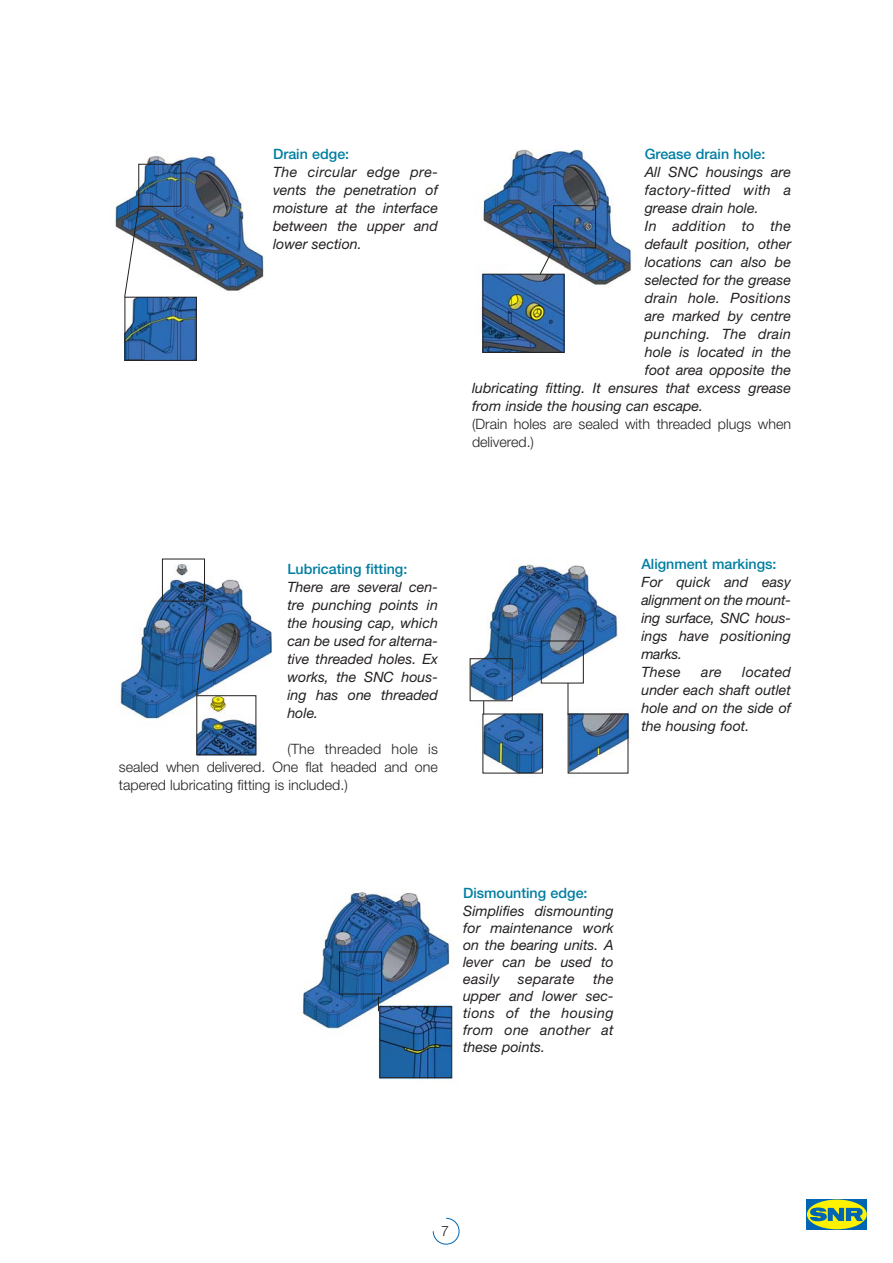
<style>
.page{position:relative;width:893px;height:1263px;background:#fff}
.page>*{position:absolute;margin:0;border:0;box-sizing:border-box;transform-origin:0 0}
.t1{font:italic 14.25px/18px "Helvetica Neue";color:#231f20;text-align:justify}
.t2{font:300 14.25px/18px "Helvetica Neue";color:#231f20}
.t3{font:500 14.25px "Helvetica Neue";color:#007ea1}
.t4{font:italic 14.25px "Helvetica Neue";letter-spacing:.02em;color:#231f20}
</style>
<div class="page">
<svg style="left:806px;top:1199px;width:61px;height:31px"></svg>
<div style="left:807px;top:1200px;width:59px;height:29px;background:#fff200;border-radius:50%"></div>
<svg style="left:810px;top:1207px;width:53px;height:14px"></svg>
<img style="left:114px;top:155px;width:102px;height:77px">
<img style="left:512px;top:149px;width:120px;height:138px">
<svg style="left:138px;top:164px;width:458px;height:914px"></svg>
<svg style="left:124px;top:297px;width:132px;height:458px"></svg>
<img style="left:484px;top:276px;width:78px;height:75px">
<div style="left:482px;top:274px;width:82px;height:79px;border:1px solid #231f20"></div>
<svg style="left:378px;top:997px;width:1px;height:14px"></svg>
<svg style="left:539px;top:247px;width:15px;height:28px"></svg>
<svg style="left:196px;top:605px;width:11px;height:91px"></svg>
<svg style="left:124px;top:206px;width:15px;height:91px"></svg>
<img style="left:463px;top:559px;width:167px;height:227px">
<svg style="left:469px;top:641px;width:159px;height:133px"></svg>
<hr style="left:567px;top:683px;width:1px;height:32px;background:#231f20">
<svg style="left:433px;top:1218px;width:26px;height:27px"></svg>
<p class="t3" style="left:273px;top:149px;width:78px">Drain edge:</p>
<p class="t1" style="left:273px;top:164px;width:166px">The circular edge pre&shy;vents the penetration of moisture at the interface between the upper and lower section.</p>
<p class="t3" style="left:644px;top:149px;width:122px">Grease drain hole:</p>
<p class="t1" style="left:644px;top:164px;width:148px">All SNC housings are</p>
<p class="t4" style="left:644px;top:185px;width:148px">factory-fitted with a</p>
<p class="t1" style="left:644px;top:200px;width:115px">grease drain hole.</p>
<p class="t4" style="left:644px;top:221px;width:148px">In addition to the</p>
<p class="t1" style="left:644px;top:236px;width:148px">default position, other</p>
<p class="t1" style="left:644px;top:254px;width:148px">locations can also be</p>
<p class="t1" style="left:644px;top:272px;width:148px">selected for the grease</p>
<p class="t4" style="left:644px;top:293px;width:148px">drain hole. Positions</p>
<p class="t1" style="left:644px;top:308px;width:148px">are marked by centre</p>
<p class="t4" style="left:644px;top:329px;width:148px">punching. The drain</p>
<p class="t1" style="left:644px;top:344px;width:148px">hole is located in the</p>
<p class="t1" style="left:644px;top:362px;width:148px">foot area opposite the</p>
<p class="t1" style="left:472px;top:380px;width:320px">lubricating fitting. It ensures that excess grease</p>
<p class="t1" style="left:472px;top:398px;width:233px">from inside the housing can escape.</p>
<p class="t2" style="left:472px;top:416px;width:320px">(Drain holes are sealed with threaded plugs when delivered.)</p>
<p class="t3" style="left:287px;top:564px;width:121px">Lubricating fitting:</p>
<p class="t1" style="left:287px;top:579px;width:152px">There are several cen&shy;tre punching points in the housing cap, which can be used for alterna&shy;tive threaded holes. Ex works, the SNC hous&shy;ing has one threaded hole.</p>
<p class="t2" style="left:119px;top:741px;width:320px;text-align:justify;text-indent:168px">(The threaded hole is sealed when delivered. One flat headed and one tapered lubricating fitting is included.)</p>
<p class="t3" style="left:641px;top:559px;width:136px">Alignment markings:</p>
<p class="t1" style="left:641px;top:574px;width:151px;text-align:left">For quick and easy alignment on the mount&shy;ing surface, SNC hous&shy;ings have positioning marks.<br>These</p>
<p class="t1" style="left:641px;top:664px;width:151px;text-indent:101px">located under each shaft outlet hole and on the side of the housing foot.</p>
<p class="t1" style="left:701px;top:664px;width:22px">are</p>
<p class="t3" style="left:463px;top:888px;width:126px">Dismounting edge:</p>
<p class="t1" style="left:463px;top:903px;width:152px;line-height:17.1px">Simplifies dismounting for maintenance work on the bearing units. A lever can be used to easily</p>
<p class="t1" style="left:463px;top:972px;width:152px;line-height:17.1px;text-indent:130px">the upper and lower sec&shy;tions of the housing from one another at these points.</p>
<p class="t4" style="left:518px;top:974px;width:58px">separate</p>
<p class="t2" style="left:441px;top:1224px;width:9px">7</p>
</div>
